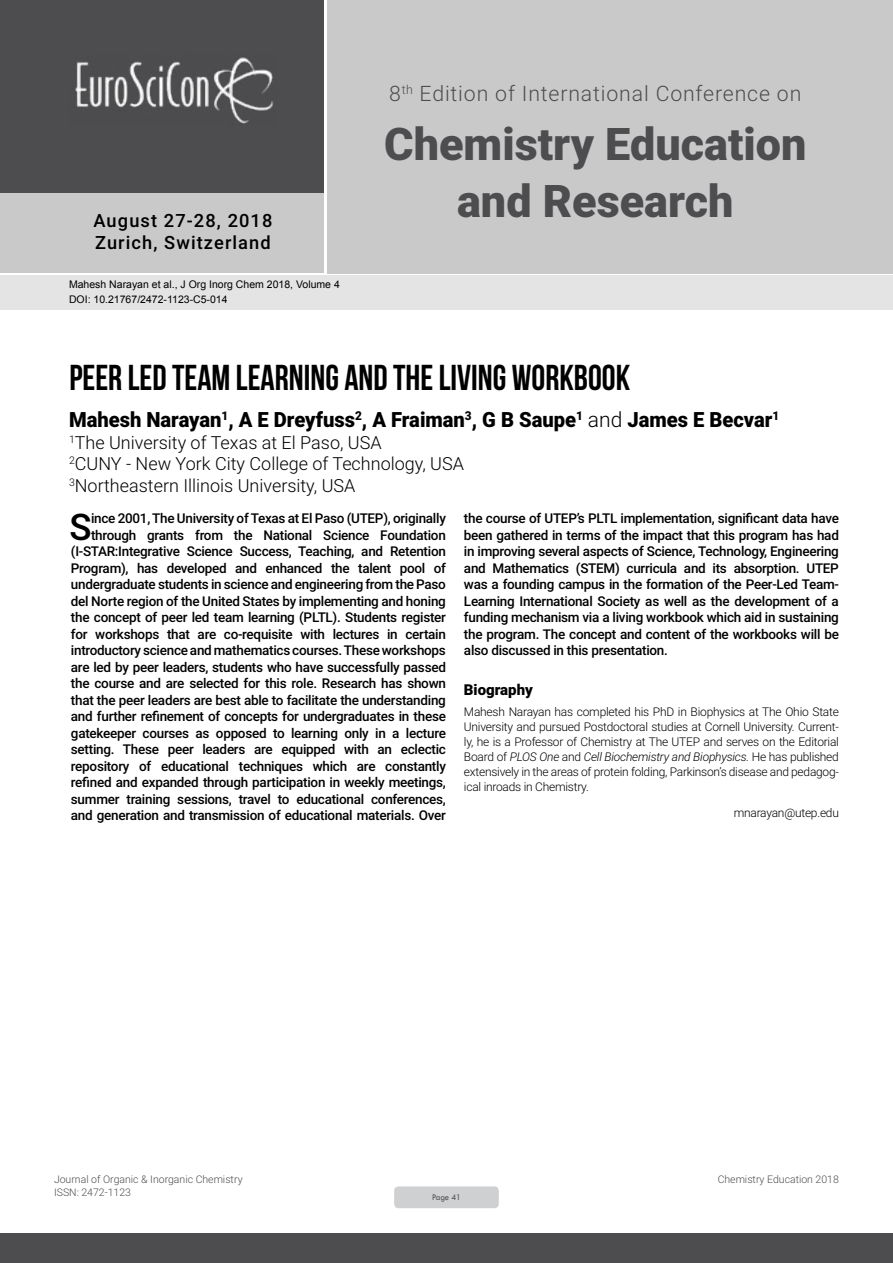
<style>
.page{position:relative;width:893px;height:1263px;background:#fff}
.page>*{position:absolute;margin:0;border:0;box-sizing:border-box;transform-origin:0 0}
.t1{font:900 45px/57px "Roboto";color:#4d4d4f;text-align:center}
.t2{font:500 36.75px "Roboto";color:#000}
.t3{font:36px "Bebas Neue";color:#000}
.t4{font:300 21.3px "Roboto";letter-spacing:.04em;color:#4d4d4f}
.t5{font:900 21px "Roboto";color:#000;scale:.96 1}
.t6{font:500 18.3px/21.9px "Roboto";letter-spacing:.06em;color:#000}
.t7{font:300 18px/21.6px "Roboto";color:#000}
.t8{font:900 15px "Roboto";color:#000}
.t9{font:500 13.5px/16.5px "Roboto";letter-spacing:-.02em;color:#000;text-align:right}
.t10{font:300 12px/15px "Roboto";letter-spacing:-.02em;color:#000;text-align:justify}
.t11{font:10.5px/14.4px "Arial";color:#000}
.t12{font:300 10.5px "Roboto";color:#4d4d4f}
.t13{font:9px "Tw Cen";letter-spacing:-.02em;color:#4d4d4f;scale:.95 1}
.s1{font-weight:300}
.s2{font-style:italic}
</style>
<div class="page">
<div style="left:0;top:0;width:323px;height:193px;background:#4d4d4f"></div>
<div style="left:1px;top:193px;width:323px;height:80px;background:#c9c9ca"></div>
<div style="left:327px;top:0;width:566px;height:273px;background:#c9c9ca"></div>
<img style="left:75px;top:57px;width:199px;height:67px">
<div style="left:0;top:1233px;width:893px;height:30px;background:#4d4d4f"></div>
<div style="left:1px;top:275px;width:892px;height:35px;background:#e4e4e4"></div>
<div style="left:394px;top:1186px;width:105px;height:22px;background:#cfd0d2;border-radius:4px"></div>
<h3 class="t6" style="left:93px;top:209px;width:180px">August 27-28, 2018<br>Zurich, Switzerland</h3>
<p class="t11" style="left:69px;top:278px;width:272px">Mahesh Narayan et al., J Org Inorg Chem 2018, Volume 4<br>DOI: 10.21767/2472-1123-C5-014</p>
<h3 class="t4" style="left:389px;top:78px;width:414px">8<sup>th</sup> Edition of International Conference on</h3>
<h1 class="t1" style="left:384px;top:114px;width:424px">Chemistry Education and Research</h1>
<h3 class="t3" style="left:69px;top:358px;width:562px">PEER LED TEAM LEARNING AND THE LIVING WORKBOOK</h3>
<h3 class="t5" style="left:69px;top:405px;width:741px">Mahesh Narayan<sup>1</sup>, A E Dreyfuss<sup>2</sup>, A Fraiman<sup>3</sup>, G B Saupe<sup>1</sup> <span class="s1">and</span> James E Becvar<sup>1</sup></h3>
<h3 class="t7" style="left:69px;top:431px;width:396px"><sup>1</sup>The University of Texas at El Paso, USA<br><sup>2</sup>CUNY - New York City College of Technology, USA<br><sup>3</sup>Northeastern Illinois University, USA</h3>
<p class="t9" style="left:71px;top:510px;width:376px">ince 2001, The University of Texas at El Paso (UTEP), originally through grants from the National Science Foundation (I-STAR:Integrative Science Success, Teaching, and Retention Program), has developed and enhanced the talent pool of undergraduate students in science and engineering from the Paso del Norte region of the United States by implementing and honing the concept of peer led team learning (PLTL). Students register for workshops that are co-requisite with lectures in certain introductory science and mathematics courses. These workshops are led by peer leaders, students who have successfully passed the course and are selected for this role. Research has shown that the peer leaders are best able to facilitate the understanding and further refinement of concepts for undergraduates in these gatekeeper courses as opposed to learning only in a lecture setting. These peer leaders are equipped with an eclectic repository of educational techniques which are constantly refined and expanded through participation in weekly meetings, summer training sessions, travel to educational conferences, and generation and transmission of educational materials. Over</p>
<p class="t9" style="left:464px;top:510px;width:376px;text-align:justify">the course of UTEP’s PLTL implementation, significant data have been gathered in terms of the impact that this program has had in improving several aspects of Science, Technology, Engineering and Mathematics (STEM) curricula and its absorption. UTEP was a founding campus in the formation of the Peer-Led Team-Learning International Society as well as the development of a funding mechanism via a living workbook which aid in sustaining the program. The concept and content of the workbooks will be also discussed in this presentation.</p>
<h2 class="t2" style="left:70px;top:501px;width:24px">S</h2>
<p class="t8" style="left:464px;top:679px;width:70px">Biography</p>
<p class="t10" style="left:464px;top:704px;width:376px">Mahesh Narayan has completed his PhD in Biophysics at The Ohio State University and pursued Postdoctoral studies at Cornell University. Current&shy;ly, he is a Professor of Chemistry at The UTEP and serves on the Editorial Board of <span class="s2">PLOS One</span> and <span class="s2">Cell Biochemistry and Biophysics.</span> He has published extensively in the areas of protein folding, Parkinson’s disease and pedagog&shy;ical inroads in Chemistry.</p>
<p class="t10" style="left:734px;top:804px;width:107px">mnarayan@utep.edu</p>
<p class="t12" style="left:54px;top:1172px;width:190px">Journal of Organic &amp; Inorganic Chemistry</p>
<p class="t12" style="left:718px;top:1172px;width:123px">Chemistry Education 2018</p>
<p class="t12" style="left:54px;top:1185px;width:78px">ISSN: 2472-1123</p>
<p class="t13" style="left:432px;top:1192px;width:32px">Page 41</p>
</div>
